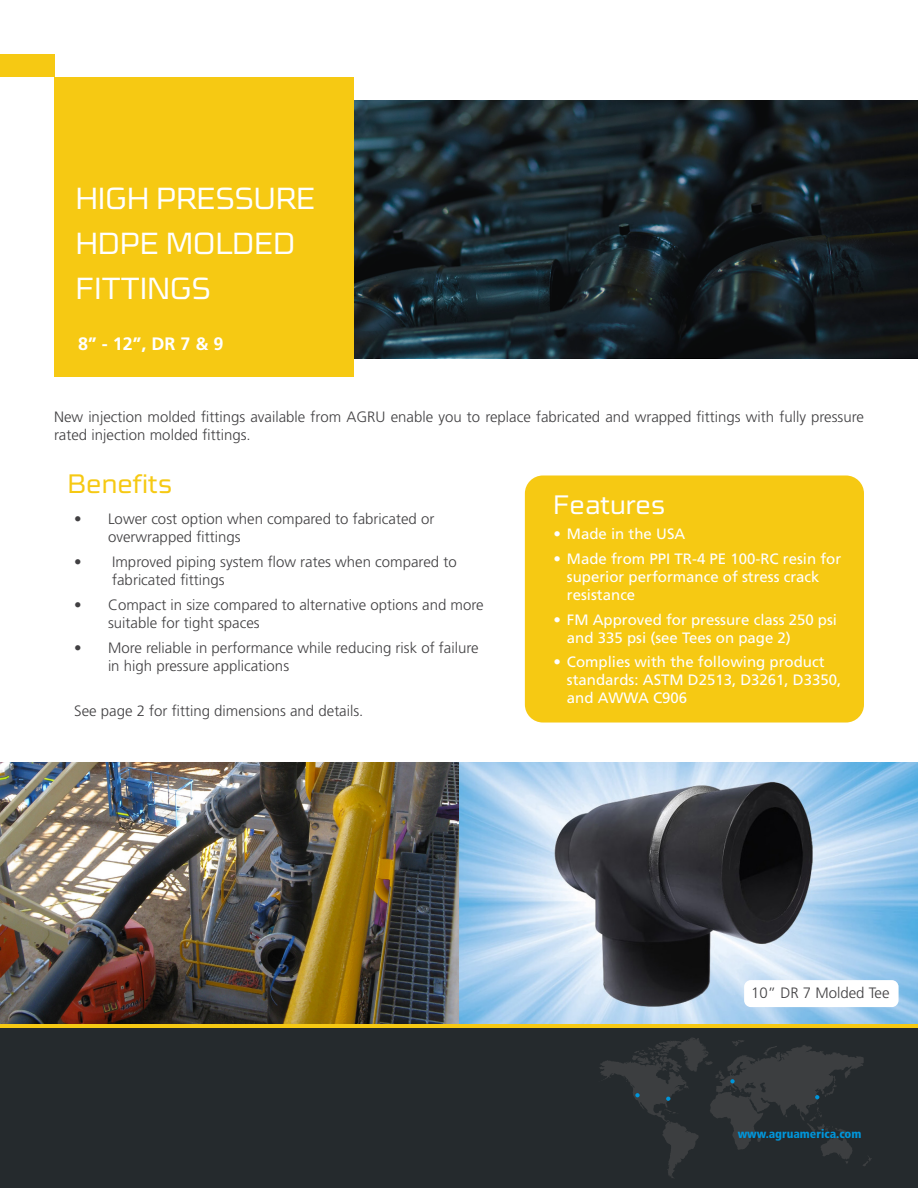
<style>
.page{position:relative;width:918px;height:1188px;background:#fff}
.page>*{position:absolute;margin:0;border:0;box-sizing:border-box;transform-origin:0 0}
.t1{font:300 30.9px/44.7px "Cube Pro";letter-spacing:.01em;color:#fff}
.t2{font:300 27px "Cube Pro";color:#f6c913}
.t3{font:300 27px "Cube Pro";color:#fff}
.t4{font:700 18px "Frutiger LT Std";color:#fff}
.t5{font:300 15px/18px "Frutiger LT Std";color:#414042}
.t6{font:15px/18px "Frutiger LT Std";color:#fff}
.t7{font:900 condensed 12px "Frutiger LT Std";color:#0095da}
</style>
<div class="page">
<div style="left:54px;top:77px;width:300px;height:300px;background:#f6c913"></div>
<div style="left:0;top:54px;width:54px;height:23px;background:#f6c913"></div>
<div style="left:0;top:1028px;width:918px;height:160px;background:#252a2d"></div>
<hr style="left:0;top:1024px;width:918px;height:4px;background:#f6c913">
<svg style="left:599px;top:1038px;width:273px;height:140px"></svg>
<svg style="left:354px;top:100px;width:564px;height:258px;background:#182429"></svg>
<div style="left:525px;top:476px;width:339px;height:247px;background:#f6c913;border-radius:18px"></div>
<img style="left:0;top:762px;width:459px;height:262px">
<img style="left:459px;top:762px;width:459px;height:262px">
<div style="left:744px;top:980px;width:155px;height:27px;background:#fff;border-radius:7px"></div>
<h1 class="t1" style="left:76px;top:176px;width:241px">HIGH PRESSURE<br>HDPE MOLDED<br>FITTINGS</h1>
<p class="t4" style="left:78px;top:334px;width:147px">8” - 12”, DR 7 &amp; 9</p>
<p class="t5" style="left:54px;top:408px;width:812px">New injection molded fittings available from AGRU enable you to replace fabricated and wrapped fittings with fully pressure rated injection molded fittings.</p>
<h2 class="t2" style="left:68px;top:468px;width:106px">Benefits</h2>
<p class="t5" style="left:108px;top:510px;width:328px;text-indent:-34px">• Lower cost option when compared to fabricated or overwrapped fittings</p>
<p class="t5" style="left:112px;top:553px;width:346px;text-indent:-38px">• Improved piping system flow rates when compared to fabricated fittings</p>
<p class="t5" style="left:108px;top:596px;width:377px;text-indent:-34px">• Compact in size compared to alternative options and more suitable for tight spaces</p>
<p class="t5" style="left:108px;top:639px;width:372px;text-indent:-34px">• More reliable in performance while reducing risk of failure in high pressure applications</p>
<p class="t5" style="left:74px;top:702px;width:291px">See page 2 for fitting dimensions and details.</p>
<h2 class="t3" style="left:553px;top:490px;width:114px">Features</h2>
<p class="t6" style="left:553px;top:525px;width:133px">• Made in the USA</p>
<p class="t6" style="left:567px;top:550px;width:276px;text-indent:-14px">• Made from PPI TR-4 PE 100-RC resin for superior performance of stress crack resistance</p>
<p class="t6" style="left:567px;top:611px;width:272px;text-indent:-14px">• FM Approved for pressure class 250 psi and 335 psi (see Tees on page 2)</p>
<p class="t6" style="left:567px;top:653px;width:276px;text-indent:-14px">• Complies with the following product standards: ASTM D2513, D3261, D3350, and AWWA C906</p>
<p class="t5" style="left:751px;top:985px;width:140px">10” DR 7 Molded Tee</p>
<p class="t7" style="left:738px;top:1126px;width:125px">www.agruamerica.com</p>
</div>
